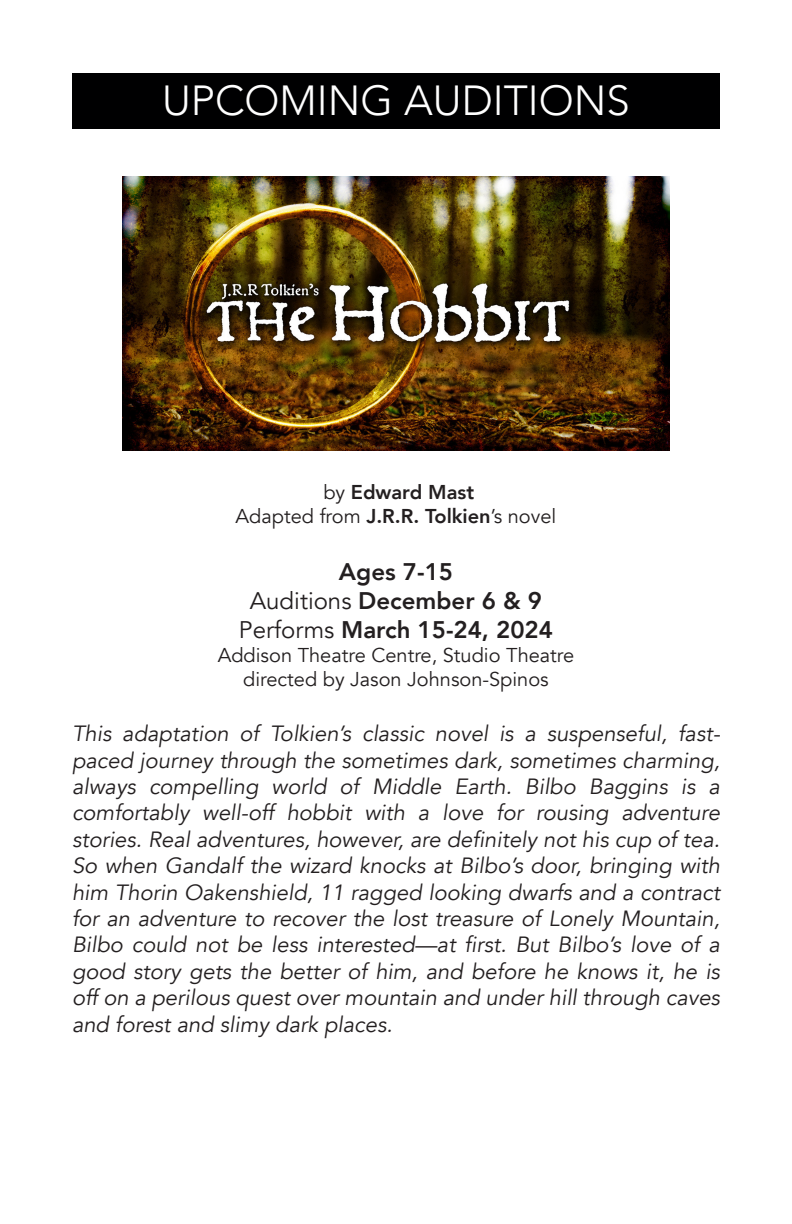
<style>
.page{position:relative;width:792px;height:1224px;background:#fff}
.page>*{position:absolute;margin:0;border:0;box-sizing:border-box;transform-origin:0 0}
.t1{font:300 42px "Avenir";color:#fff}
.t2{font:800 24px "Avenir";color:#231f20}
.t3{font:italic 22px/26.4px "Avenir";color:#231f20;text-align:justify}
.t4{font:20px "Avenir";color:#231f20}
.t5{font:800 20px "Avenir";color:#231f20}
.s1{font-weight:400}
.s2{font-weight:800}
</style>
<div class="page">
<img style="left:122px;top:177px;width:548px;height:274px">
<div style="left:72px;top:73px;width:648px;height:56px;background:#000001"></div>
<p class="t1" style="left:162px;top:76px;width:469px">UPCOMING AUDITIONS</p>
<p class="t5" style="left:323px;top:476px;width:152px"><span class="s1">by</span> Edward Mast</p>
<p class="t4" style="left:236px;top:504px;width:322px">Adapted from <span class="s2">J.R.R. Tolkien</span>’s novel</p>
<p class="t2" style="left:339px;top:553px;width:116px">Ages 7-15</p>
<p class="t2" style="left:250px;top:582px;width:294px"><span class="s1">Auditions</span> December 6 &amp; 9</p>
<p class="t2" style="left:239px;top:611px;width:316px"><span class="s1">Performs</span> March 15-24, 2024</p>
<p class="t4" style="left:218px;top:643px;width:358px">Addison Theatre Centre, Studio Theatre</p>
<p class="t4" style="left:243px;top:667px;width:307px">directed by Jason Johnson-Spinos</p>
<p class="t3" style="left:72px;top:721px;width:650px">This adaptation of Tolkien’s classic novel is a suspenseful, fast&shy;paced journey through the sometimes dark, sometimes charming, always compelling world of Middle Earth. Bilbo Baggins is a comfortably well-off hobbit with a love for rousing adventure stories. Real adventures, however, are definitely not his cup of tea.<br>So when Gandalf the wizard knocks at Bilbo’s door, bringing with him Thorin Oakenshield, 11 ragged looking dwarfs and a contract for an adventure to recover the lost treasure of Lonely Mountain, Bilbo could not be less interested—at first. But Bilbo’s love of a good story gets the better of him, and before he knows it, he is off on a perilous quest over mountain and under hill through caves and forest and slimy dark places.</p>
</div>
